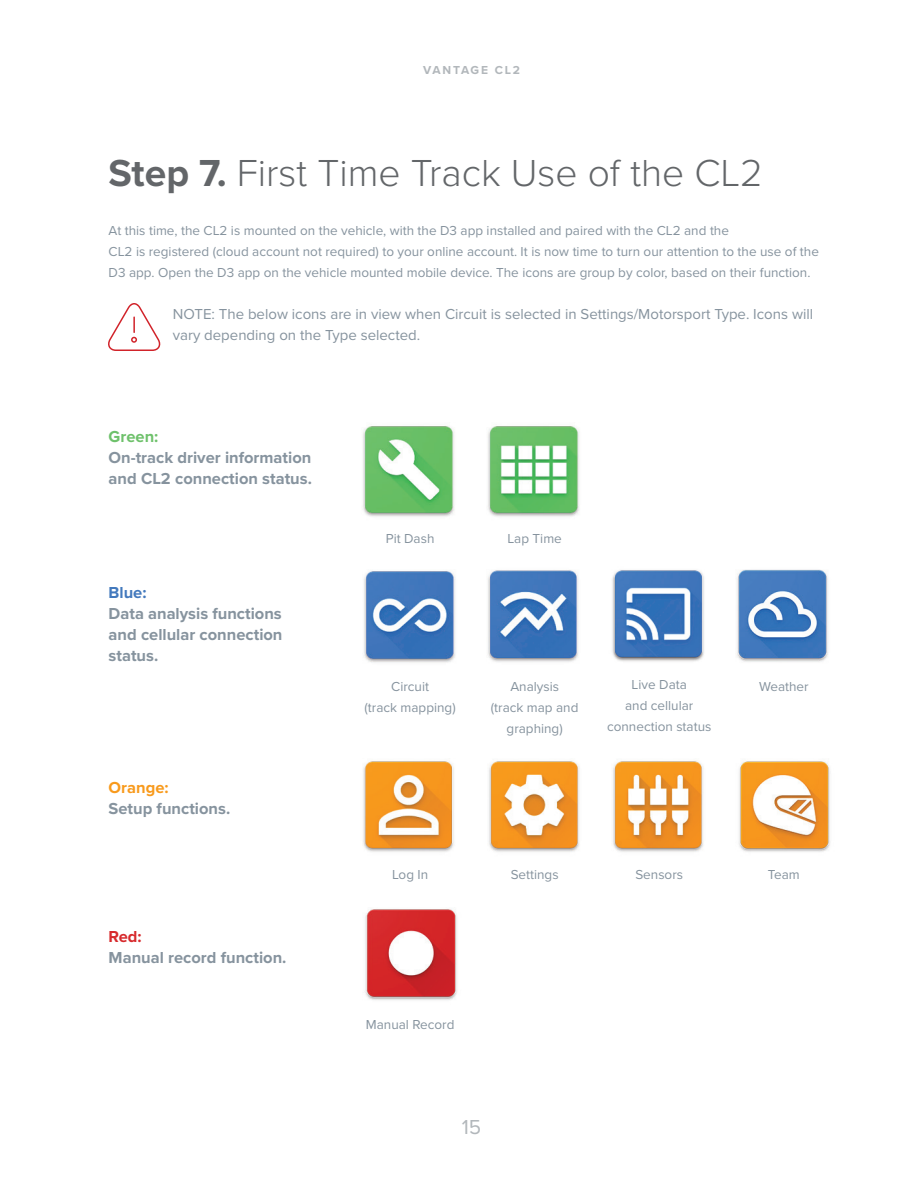
<style>
.page{position:relative;width:918px;height:1188px;background:#fff}
.page>*{position:absolute;margin:0;border:0;box-sizing:border-box;transform-origin:0 0}
.t1{font:300 39px "Proxima Nova";color:#636669}
.t2{font:21px "Proxima Nova";color:#b2b7bb}
.t3{font:700 16.5px/21px "Proxima Nova";color:#86939e}
.t4{font:700 16.5px "Proxima Nova";color:#f89a1c}
.t5{font:700 16.5px "Proxima Nova";color:#6ec16b}
.t6{font:700 16.5px "Proxima Nova";color:#4379bd}
.t7{font:700 16.5px "Proxima Nova";color:#d72a2d}
.t8{font:15px/21px "Proxima Nova";color:#86939e}
.t9{font:13.5px/21px "Proxima Nova";color:#86939e;text-align:center}
.t10{font:700 12px "Proxima Nova";letter-spacing:.15em;color:#b2b7bb}
.s1{font-weight:700}
</style>
<div class="page">
<img style="left:363px;top:571px;width:93px;height:92px">
<img style="left:489px;top:761px;width:91px;height:91px">
<img style="left:365px;top:909px;width:92px;height:91px">
<img style="left:362px;top:426px;width:92px;height:91px">
<img style="left:487px;top:570px;width:92px;height:92px">
<img style="left:613px;top:761px;width:91px;height:91px">
<img style="left:487px;top:426px;width:92px;height:91px">
<img style="left:612px;top:570px;width:92px;height:92px">
<img style="left:363px;top:761px;width:91px;height:91px">
<img style="left:739px;top:761px;width:91px;height:91px">
<img style="left:737px;top:569px;width:91px;height:93px">
<svg style="left:108px;top:303px;width:53px;height:48px"></svg>
<p class="t10" style="left:423px;top:63px;width:99px">VANTAGE CL2</p>
<h1 class="t1" style="left:109px;top:150px;width:656px"><span class="s1">Step 7.</span> First Time Track Use of the CL2</h1>
<p class="t9" style="left:109px;top:220px;width:712px;text-align:left">At this time, the CL2 is mounted on the vehicle, with the D3 app installed and paired with the CL2 and the<br>CL2 is registered (cloud account not required) to your online account. It is now time to turn our attention to the use of the<br>D3 app. Open the D3 app on the vehicle mounted mobile device. The icons are group by color, based on their function.</p>
<p class="t8" style="left:173px;top:303px;width:642px">NOTE: The below icons are in view when Circuit is selected in Settings/Motorsport Type. Icons will vary depending on the Type selected.</p>
<p class="t5" style="left:109px;top:427px;width:51px">Green:</p>
<p class="t3" style="left:109px;top:447px;width:205px">On-track driver information and CL2 connection status.</p>
<p class="t6" style="left:109px;top:583px;width:39px">Blue:</p>
<p class="t3" style="left:109px;top:604px;width:175px;text-align:justify">Data analysis functions and cellular connection status.</p>
<p class="t4" style="left:109px;top:778px;width:61px">Orange:</p>
<p class="t3" style="left:109px;top:799px;width:123px">Setup functions.</p>
<p class="t7" style="left:109px;top:927px;width:35px">Red:</p>
<p class="t3" style="left:109px;top:948px;width:179px">Manual record function.</p>
<p class="t9" style="left:386px;top:529px;width:50px">Pit Dash</p>
<p class="t9" style="left:508px;top:529px;width:56px">Lap Time</p>
<p class="t9" style="left:365px;top:676px;width:93px">Circuit<br>(track mapping)</p>
<p class="t9" style="left:491px;top:676px;width:89px">Analysis<br>(track map and graphing)</p>
<p class="t9" style="left:607px;top:675px;width:106px">Live Data<br>and cellular connection status</p>
<p class="t9" style="left:759px;top:676px;width:51px">Weather</p>
<p class="t9" style="left:511px;top:865px;width:49px">Settings</p>
<p class="t9" style="left:635px;top:865px;width:49px">Sensors</p>
<p class="t9" style="left:392px;top:865px;width:38px">Log In</p>
<p class="t9" style="left:768px;top:865px;width:33px">Team</p>
<p class="t9" style="left:366px;top:1014px;width:90px">Manual Record</p>
<h2 class="t2" style="left:462px;top:1114px;width:21px">15</h2>
</div>
